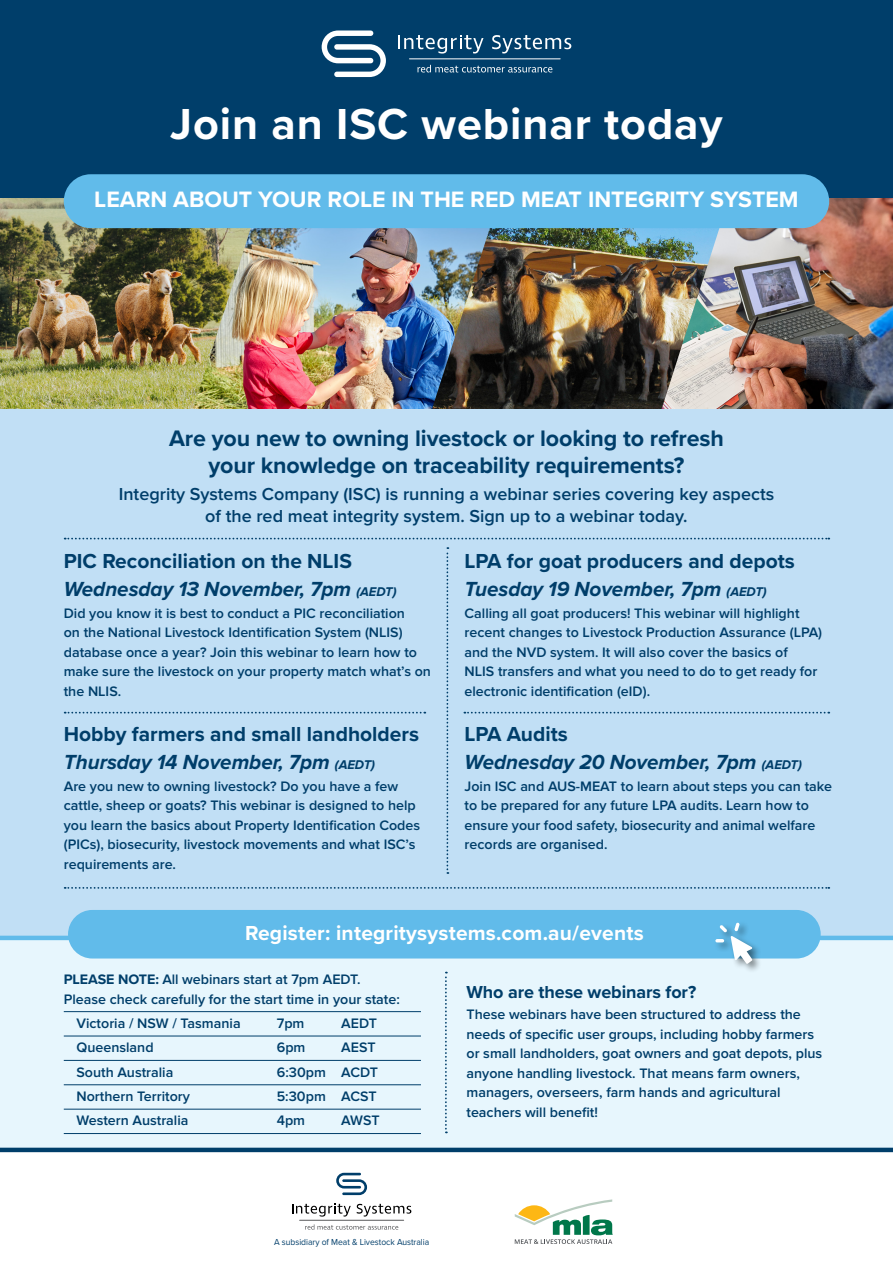
<style>
.page{position:relative;width:893px;height:1263px;background:#fff}
.page>*{position:absolute;margin:0;border:0;box-sizing:border-box;transform-origin:0 0}
.t1{font:700 45px "Proxima Nova";letter-spacing:.02em;color:#fff}
.t2{font:700 23.25px/27px "Proxima Nova";letter-spacing:-.005em;color:#003e6a;text-align:center}
.t3{font:700 23.1px "Proxima Nova";color:#fff}
.t4{font:italic 700 21.15px "Proxima Nova";letter-spacing:-.005em;color:#003e6a}
.t5{font:700 21px "Proxima Nova";color:#003e6a}
.t6{font:700 21px "Proxima Nova";letter-spacing:.01em;color:#fff}
.t7{font:600 18px/22.5px "Proxima Nova";color:#003e6a;text-align:center}
.t8{font:700 18px "Proxima Nova";letter-spacing:-.005em;color:#003e6a}
.t9{font:600 14.25px/19.5px "Proxima Nova";color:#003e6a}
.t10{font:9px "Proxima Nova";letter-spacing:-.005em;color:#003e6a;scale:.95 1}
.s1{font-size:13.2px}
.s2{font-weight:700}
</style>
<div class="page">
<img style="left:0;top:197px;width:168px;height:212px">
<img style="left:168px;top:228px;width:253px;height:181px">
<img style="left:421px;top:228px;width:231px;height:181px">
<img style="left:652px;top:197px;width:241px;height:212px">
<div style="left:0;top:0;width:893px;height:197px;background:#003e6a"></div>
<div style="left:0;top:409px;width:893px;height:537px;background:#c1dff5"></div>
<svg style="left:322px;top:31px;width:64px;height:46px"></svg>
<svg style="left:398px;top:35px;width:85px;height:19px"></svg>
<svg style="left:492px;top:35px;width:79px;height:18px"></svg>
<svg style="left:418px;top:65px;width:134px;height:7px"></svg>
<hr style="left:409px;top:58px;width:151px;height:1px;background:#fff">
<svg style="left:336px;top:1173px;width:31px;height:22px"></svg>
<svg style="left:292px;top:1204px;width:59px;height:12px"></svg>
<svg style="left:357px;top:1204px;width:54px;height:12px"></svg>
<svg style="left:305px;top:1224px;width:93px;height:6px"></svg>
<hr style="left:300px;top:1220px;width:104px;height:1px;background:#58595b">
<svg style="left:515px;top:1199px;width:98px;height:45px"></svg>
<div style="left:0;top:938px;width:893px;height:210px;background:#e7f6fd"></div>
<hr style="left:0;top:1148px;width:893px;height:4px;background:#003e6a">
<hr style="left:0;top:936px;width:893px;height:4px;background:#61bbea">
<div style="left:68px;top:910px;width:753px;height:48px;background:#61bbea;border-radius:24px"></div>
<div style="left:714px;top:921px;width:48px;height:53px;background:#000;opacity:.5"></div>
<svg style="left:715px;top:922px;width:37px;height:42px"></svg>
<svg style="left:65px;top:538px;width:764px;height:1px"></svg>
<svg style="left:446px;top:547px;width:2px;height:327px"></svg>
<div style="left:64px;top:174px;width:765px;height:54px;background:#61bbea;border-radius:27px"></div>
<svg style="left:65px;top:712px;width:360px;height:1px"></svg>
<svg style="left:464px;top:712px;width:365px;height:1px"></svg>
<hr style="left:64px;top:1011px;width:357px;height:1px;background:#003e6a">
<hr style="left:64px;top:1036px;width:357px;height:1px;background:#003e6a">
<hr style="left:64px;top:1060px;width:357px;height:1px;background:#003e6a">
<hr style="left:64px;top:1084px;width:357px;height:1px;background:#003e6a">
<hr style="left:64px;top:1109px;width:357px;height:1px;background:#003e6a">
<hr style="left:64px;top:1133px;width:357px;height:1px;background:#003e6a">
<svg style="left:445px;top:972px;width:2px;height:161px"></svg>
<svg style="left:65px;top:887px;width:764px;height:2px"></svg>
<h1 class="t1" style="left:170px;top:90px;width:554px">Join an ISC webinar today</h1>
<h3 class="t3" style="left:94px;top:182px;width:706px">LEARN ABOUT YOUR ROLE IN THE RED MEAT INTEGRITY SYSTEM</h3>
<h2 class="t2" style="left:169px;top:424px;width:556px">Are you new to owning livestock or looking to refresh your knowledge on traceability requirements?</h2>
<p class="t7" style="left:119px;top:483px;width:657px">Integrity Systems Company (ISC) is running a webinar series covering key aspects of the red meat integrity system. Sign up to a webinar today.</p>
<h3 class="t5" style="left:64px;top:545px;width:290px">PIC Reconciliation on the NLIS</h3>
<h3 class="t4" style="left:64px;top:577px;width:334px">Wednesday 13 November, 7pm <span class="s1">(AEDT)</span></h3>
<p class="t9" style="left:64px;top:604px;width:369px">Did you know it is best to conduct a PIC reconciliation<br>on the National Livestock Identification System (NLIS) database once a year? Join this webinar to learn how to make sure the livestock on your property match what’s on the NLIS.</p>
<h3 class="t5" style="left:64px;top:718px;width:357px">Hobby farmers and small landholders</h3>
<h3 class="t4" style="left:64px;top:750px;width:313px">Thursday 14 November, 7pm <span class="s1">(AEDT)</span></h3>
<p class="t9" style="left:64px;top:777px;width:358px">Are you new to owning livestock? Do you have a few cattle, sheep or goats? This webinar is designed to help you learn the basics about Property Identification Codes (PICs), biosecurity, livestock movements and what ISC’s requirements are.</p>
<h3 class="t5" style="left:465px;top:545px;width:332px">LPA for goat producers and depots</h3>
<h3 class="t4" style="left:465px;top:577px;width:304px">Tuesday 19 November, 7pm <span class="s1">(AEDT)</span></h3>
<p class="t9" style="left:465px;top:604px;width:359px">Calling all goat producers! This webinar will highlight recent changes to Livestock Production Assurance (LPA) and the NVD system. It will also cover the basics of<br>NLIS transfers and what you need to do to get ready for electronic identification (eID).</p>
<h3 class="t5" style="left:465px;top:718px;width:105px">LPA Audits</h3>
<h3 class="t4" style="left:465px;top:750px;width:339px">Wednesday 20 November, 7pm <span class="s1">(AEDT)</span></h3>
<p class="t9" style="left:465px;top:777px;width:369px">Join ISC and AUS-MEAT to learn about steps you can take to be prepared for any future LPA audits. Learn how to ensure your food safety, biosecurity and animal welfare records are organised.</p>
<h3 class="t6" style="left:245px;top:917px;width:400px">Register: integritysystems.com.au/events</h3>
<p class="t9" style="left:64px;top:970px;width:338px"><span class="s2">PLEASE NOTE:</span> All webinars start at 7pm AEDT.<br>Please check carefully for the start time in your state:</p>
<p class="t9" style="left:77px;top:1014px;width:166px">Victoria / NSW / Tasmania</p>
<p class="t9" style="left:277px;top:1014px;width:29px">7pm</p>
<p class="t9" style="left:341px;top:1014px;width:37px">AEDT</p>
<p class="t9" style="left:77px;top:1038px;width:79px">Queensland</p>
<p class="t9" style="left:277px;top:1038px;width:30px">6pm</p>
<p class="t9" style="left:341px;top:1038px;width:36px">AEST</p>
<p class="t9" style="left:77px;top:1063px;width:98px">South Australia</p>
<p class="t9" style="left:277px;top:1063px;width:103px">6:30pm ACDT</p>
<p class="t9" style="left:76px;top:1087px;width:115px">Northern Territory</p>
<p class="t9" style="left:277px;top:1087px;width:101px">5:30pm ACST</p>
<p class="t9" style="left:76px;top:1111px;width:113px">Western Australia</p>
<p class="t9" style="left:277px;top:1111px;width:30px">4pm</p>
<p class="t9" style="left:341px;top:1111px;width:40px">AWST</p>
<p class="t8" style="left:466px;top:978px;width:231px">Who are these webinars for?</p>
<p class="t9" style="left:466px;top:1005px;width:357px">These webinars have been structured to address the needs of specific user groups, including hobby farmers or small landholders, goat owners and goat depots, plus anyone handling livestock. That means farm owners, managers, overseers, farm hands and agricultural teachers will benefit!</p>
<p class="t10" style="left:274px;top:1235px;width:165px">A subsidiary of Meat &amp; Livestock Australia</p>
</div>
